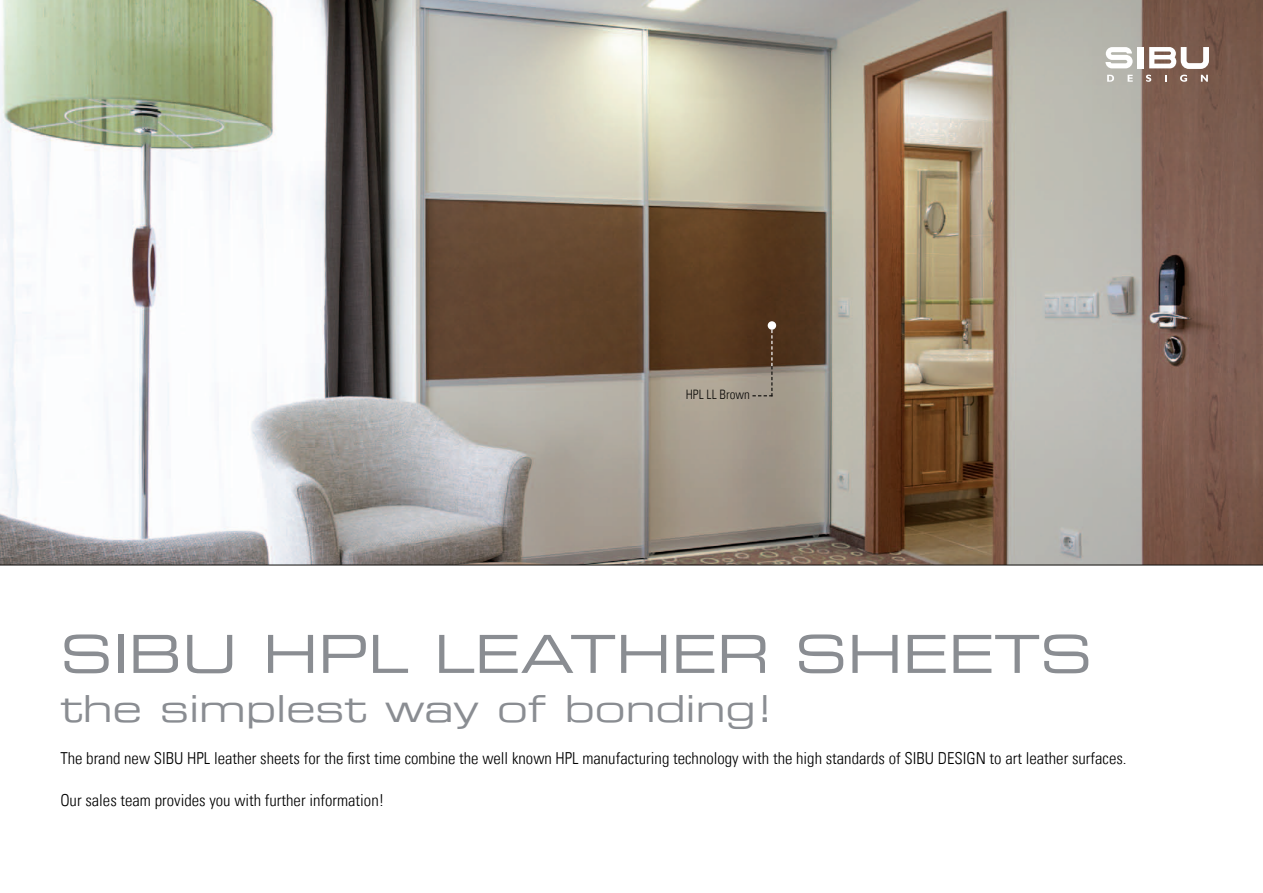
<style>
.page{position:relative;width:1263px;height:893px;background:#fff}
.page>*{position:absolute;margin:0;border:0;box-sizing:border-box;transform-origin:0 0}
.t1{font:52.5px "Eurostile LT Extended Two";color:#8a8d92}
.t2{font:37.5px "Eurostile LT Extended Two";color:#8a8d92}
.t3{font:300 condensed 16.5px "Univers LT";color:#000}
.t4{font:300 condensed 13.05px "Univers LT";color:#0e0d0b}
</style>
<div class="page">
<img style="left:0;top:0;width:1263px;height:565px">
<svg style="left:1107px;top:75px;width:7px;height:7px"></svg>
<svg style="left:1127px;top:75px;width:6px;height:7px"></svg>
<svg style="left:1146px;top:75px;width:5px;height:7px"></svg>
<svg style="left:1180px;top:75px;width:7px;height:7px"></svg>
<svg style="left:1201px;top:75px;width:7px;height:7px"></svg>
<svg style="left:1105px;top:47px;width:27px;height:21px"></svg>
<div style="left:1137px;top:47px;width:6px;height:21px;background:#fff"></div>
<svg style="left:1149px;top:47px;width:60px;height:22px"></svg>
<hr style="left:0;top:565px;width:1263px;height:1px;background:#0e0d0b">
<svg style="left:752px;top:330px;width:20px;height:66px"></svg>
<div style="left:768px;top:321px;width:8px;height:9px;background:#fff;border-radius:50%"></div>
<p class="t4" style="left:686px;top:387px;width:66px">HPL LL Brown</p>
<p class="t1" style="left:60px;top:618px;width:1033px">SIBU HPL LEATHER SHEETS</p>
<p class="t2" style="left:60px;top:683px;width:715px">the simplest way of bonding!</p>
<p class="t3" style="left:60px;top:749px;width:1068px">The brand new SIBU HPL leather sheets for the first time combine the well known HPL manufacturing technology with the high standards of SIBU DESIGN to art leather surfaces.</p>
<p class="t3" style="left:60px;top:791px;width:325px">Our sales team provides you with further information!</p>
</div>
